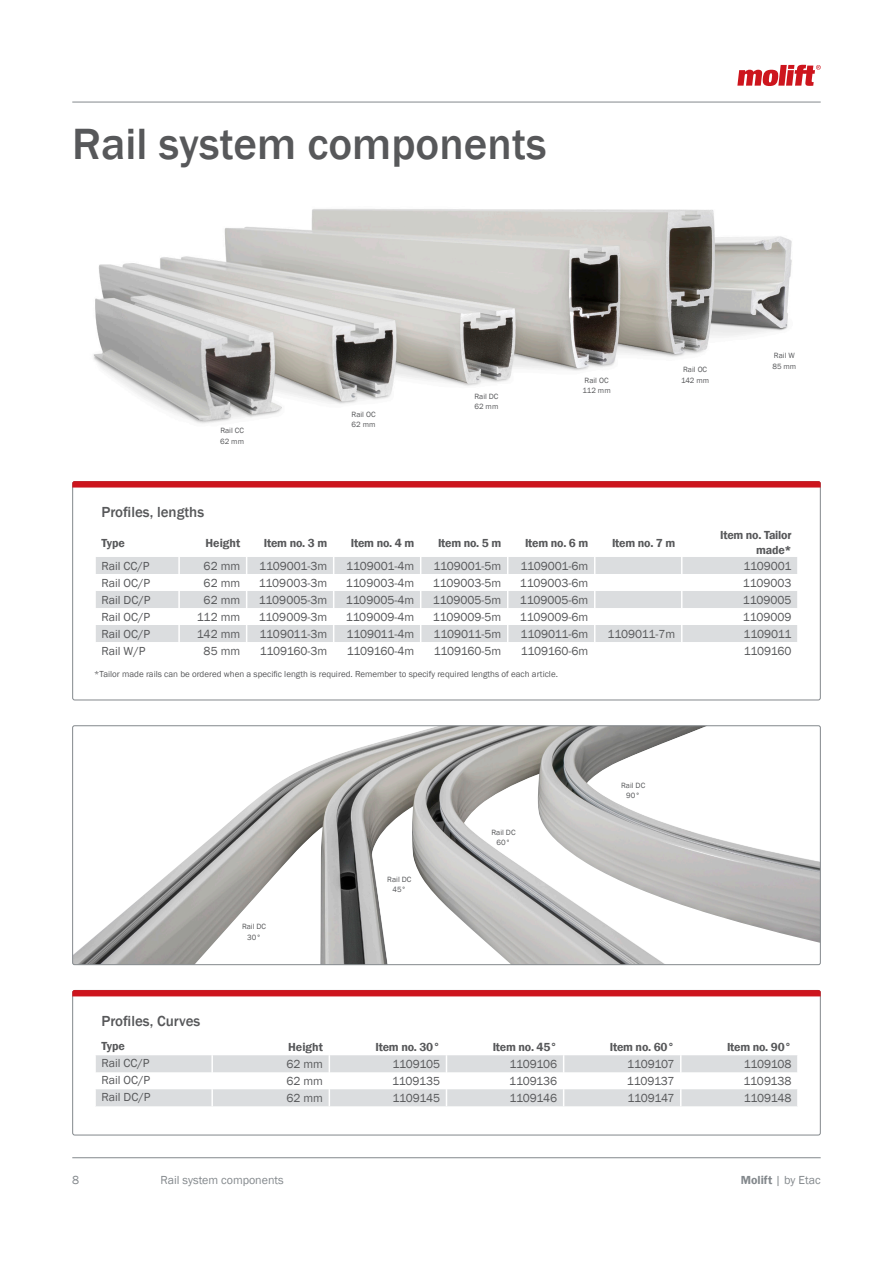
<style>
.page{position:relative;width:893px;height:1263px;background:#fff}
.page>*{position:absolute;margin:0;border:0;box-sizing:border-box;transform-origin:0 0}
._3__Header_-_Intro{font:500 45px "Franklin Gothic";color:#57585a}
._5__Header_-_Feature{font:500 15px "Franklin Gothic";color:#57585a}
._6__Body_-_Facts{font:12px "Franklin Gothic";color:#57585a}
._6__Header_-_Facts{font:600 12px/15px "Franklin Gothic";letter-spacing:-.02em;color:#57585a;text-align:right}
._6__Body_-_Facts-2{font:12px "Franklin Gothic";letter-spacing:-.02em;color:#57585a}
.t1{font:12px "Franklin Gothic";color:#83888c}
._6__Body_-_Facts-3{font:12px "Franklin Gothic";letter-spacing:-.025em;color:#57585a}
._6__Body_-_Facts-4{font:12px "Franklin Gothic";letter-spacing:-.03em;color:#57585a}
._6__Body_-_Facts-5{font:9px "Franklin Gothic";color:#57585a}
._6__Body_-_Facts-6{font:7.8px/10.5px "Franklin Gothic";color:#57585a}
.s1{font-weight:600}
</style>
<div class="page">
<svg style="left:96px;top:557px;width:701px;height:85px;fill:#dbdddf"></svg>
<svg style="left:178px;top:557px;width:2px;height:85px"></svg>
<svg style="left:246px;top:557px;width:1px;height:85px"></svg>
<svg style="left:333px;top:557px;width:1px;height:85px"></svg>
<svg style="left:420px;top:557px;width:1px;height:85px"></svg>
<svg style="left:507px;top:557px;width:1px;height:85px"></svg>
<svg style="left:594px;top:557px;width:1px;height:85px"></svg>
<svg style="left:681px;top:557px;width:1px;height:85px"></svg>
<svg style="left:72px;top:481px;width:749px;height:6px;background:#ca1820"></svg>
<svg style="left:96px;top:1055px;width:701px;height:51px"></svg>
<div style="left:72px;top:990px;width:749px;height:6px;background:#cd151d"></div>
<hr style="left:72px;top:102px;width:749px;height:1px;background:#83888c">
<hr style="left:72px;top:1157px;width:749px;height:1px;background:#83888c">
<svg style="left:737px;top:65px;width:84px;height:21px"></svg>
<img style="left:93px;top:209px;width:699px;height:215px">
<img style="left:74px;top:727px;width:745px;height:236px">
<div style="left:72px;top:725px;width:749px;height:240px;border:1px solid #83888c;border-radius:2px"></div>
<p class="_3__Header_-_Intro" style="left:72px;top:116px;width:476px">Rail system components</p>
<p class="_6__Body_-_Facts-6" style="left:220px;top:425px;width:25px">Rail CC</p>
<p class="_6__Body_-_Facts-6" style="left:220px;top:436px;width:25px">62 mm</p>
<p class="_6__Body_-_Facts-6" style="left:352px;top:409px;width:25px">Rail OC</p>
<p class="_6__Body_-_Facts-6" style="left:352px;top:420px;width:25px">62 mm</p>
<p class="_6__Body_-_Facts-6" style="left:474px;top:391px;width:26px">Rail DC<br>62 mm</p>
<p class="_6__Body_-_Facts-6" style="left:585px;top:375px;width:25px">Rail OC</p>
<p class="_6__Body_-_Facts-6" style="left:582px;top:386px;width:30px">112 mm</p>
<p class="_6__Body_-_Facts-6" style="left:683px;top:364px;width:25px">Rail OC</p>
<p class="_6__Body_-_Facts-6" style="left:681px;top:375px;width:30px">142 mm</p>
<p class="_6__Body_-_Facts-6" style="left:772px;top:350px;width:25px">Rail W<br>85 mm</p>
<p class="_5__Header_-_Feature" style="left:101px;top:502px;width:104px">Profiles, lengths</p>
<p class="_6__Header_-_Facts" style="left:101px;top:535px;width:25px">Type</p>
<p class="_6__Header_-_Facts" style="left:205px;top:535px;width:36px">Height</p>
<p class="_6__Header_-_Facts" style="left:264px;top:535px;width:65px">Item no. 3 m</p>
<p class="_6__Header_-_Facts" style="left:351px;top:535px;width:65px">Item no. 4 m</p>
<p class="_6__Header_-_Facts" style="left:438px;top:535px;width:65px">Item no. 5 m</p>
<p class="_6__Header_-_Facts" style="left:525px;top:535px;width:65px">Item no. 6 m</p>
<p class="_6__Header_-_Facts" style="left:612px;top:535px;width:65px">Item no. 7 m</p>
<p class="_6__Header_-_Facts" style="left:720px;top:528px;width:73px">Item no. Tailor made*</p>
<p class="_6__Body_-_Facts" style="left:101px;top:558px;width:50px">Rail CC/P</p>
<p class="_6__Body_-_Facts" style="left:204px;top:558px;width:38px">62 mm</p>
<p class="_6__Body_-_Facts" style="left:259px;top:558px;width:69px">1109001-3m</p>
<p class="_6__Body_-_Facts" style="left:346px;top:558px;width:69px">1109001-4m</p>
<p class="_6__Body_-_Facts" style="left:433px;top:558px;width:69px">1109001-5m</p>
<p class="_6__Body_-_Facts" style="left:520px;top:558px;width:69px">1109001-6m</p>
<p class="_6__Body_-_Facts" style="left:743px;top:558px;width:50px">1109001</p>
<p class="_6__Body_-_Facts" style="left:101px;top:575px;width:50px">Rail OC/P</p>
<p class="_6__Body_-_Facts" style="left:204px;top:575px;width:38px">62 mm</p>
<p class="_6__Body_-_Facts" style="left:259px;top:575px;width:70px">1109003-3m</p>
<p class="_6__Body_-_Facts" style="left:346px;top:575px;width:70px">1109003-4m</p>
<p class="_6__Body_-_Facts" style="left:433px;top:575px;width:70px">1109003-5m</p>
<p class="_6__Body_-_Facts" style="left:520px;top:575px;width:70px">1109003-6m</p>
<p class="_6__Body_-_Facts" style="left:743px;top:575px;width:50px">1109003</p>
<p class="_6__Body_-_Facts" style="left:101px;top:592px;width:51px">Rail DC/P</p>
<p class="_6__Body_-_Facts" style="left:204px;top:592px;width:38px">62 mm</p>
<p class="_6__Body_-_Facts" style="left:259px;top:592px;width:70px">1109005-3m</p>
<p class="_6__Body_-_Facts" style="left:346px;top:592px;width:70px">1109005-4m</p>
<p class="_6__Body_-_Facts" style="left:433px;top:592px;width:70px">1109005-5m</p>
<p class="_6__Body_-_Facts" style="left:520px;top:592px;width:70px">1109005-6m</p>
<p class="_6__Body_-_Facts" style="left:743px;top:592px;width:50px">1109005</p>
<p class="_6__Body_-_Facts" style="left:101px;top:609px;width:50px">Rail OC/P</p>
<p class="_6__Body_-_Facts" style="left:197px;top:609px;width:45px">112 mm</p>
<p class="_6__Body_-_Facts" style="left:259px;top:609px;width:70px">1109009-3m</p>
<p class="_6__Body_-_Facts" style="left:346px;top:609px;width:70px">1109009-4m</p>
<p class="_6__Body_-_Facts" style="left:433px;top:609px;width:70px">1109009-5m</p>
<p class="_6__Body_-_Facts" style="left:520px;top:609px;width:70px">1109009-6m</p>
<p class="_6__Body_-_Facts" style="left:743px;top:609px;width:50px">1109009</p>
<p class="_6__Body_-_Facts" style="left:101px;top:626px;width:50px">Rail OC/P</p>
<p class="_6__Body_-_Facts" style="left:197px;top:626px;width:45px">142 mm</p>
<p class="_6__Body_-_Facts-2" style="left:259px;top:626px;width:69px">1109011-3m</p>
<p class="_6__Body_-_Facts-2" style="left:346px;top:626px;width:69px">1109011-4m</p>
<p class="_6__Body_-_Facts-2" style="left:434px;top:626px;width:69px">1109011-5m</p>
<p class="_6__Body_-_Facts-2" style="left:521px;top:626px;width:69px">1109011-6m</p>
<p class="_6__Body_-_Facts-2" style="left:608px;top:626px;width:69px">1109011-7m</p>
<p class="_6__Body_-_Facts-2" style="left:744px;top:626px;width:49px">1109011</p>
<p class="_6__Body_-_Facts" style="left:101px;top:643px;width:46px">Rail W/P</p>
<p class="_6__Body_-_Facts" style="left:204px;top:643px;width:38px">85 mm</p>
<p class="_6__Body_-_Facts-2" style="left:260px;top:643px;width:69px">1109160-3m</p>
<p class="_6__Body_-_Facts-2" style="left:347px;top:643px;width:69px">1109160-4m</p>
<p class="_6__Body_-_Facts-2" style="left:434px;top:643px;width:69px">1109160-5m</p>
<p class="_6__Body_-_Facts-2" style="left:521px;top:643px;width:69px">1109160-6m</p>
<p class="_6__Body_-_Facts-3" style="left:744px;top:643px;width:49px">1109160</p>
<p class="_6__Body_-_Facts-5" style="left:94px;top:668px;width:465px">*Tailor made rails can be ordered when a specific length is required. Remember to specify required lengths of each article.</p>
<p class="_6__Body_-_Facts-6" style="left:242px;top:921px;width:26px">Rail DC</p>
<p class="_6__Body_-_Facts-6" style="left:247px;top:932px;width:15px">30°</p>
<p class="_6__Body_-_Facts-6" style="left:387px;top:874px;width:26px">Rail DC</p>
<p class="_6__Body_-_Facts-6" style="left:392px;top:885px;width:15px">45°</p>
<p class="_6__Body_-_Facts-6" style="left:491px;top:827px;width:26px">Rail DC</p>
<p class="_6__Body_-_Facts-6" style="left:497px;top:837px;width:15px">60°</p>
<p class="_6__Body_-_Facts-6" style="left:621px;top:780px;width:26px">Rail DC</p>
<p class="_6__Body_-_Facts-6" style="left:626px;top:790px;width:15px">90°</p>
<p class="_5__Header_-_Feature" style="left:101px;top:1011px;width:100px">Profiles, Curves</p>
<p class="_6__Header_-_Facts" style="left:101px;top:1038px;width:25px">Type</p>
<p class="_6__Header_-_Facts" style="left:288px;top:1039px;width:36px">Height</p>
<p class="_6__Header_-_Facts" style="left:376px;top:1039px;width:66px">Item no. 30°</p>
<p class="_6__Header_-_Facts" style="left:493px;top:1039px;width:66px">Item no. 45°</p>
<p class="_6__Header_-_Facts" style="left:610px;top:1039px;width:66px">Item no. 60°</p>
<p class="_6__Header_-_Facts" style="left:727px;top:1039px;width:66px">Item no. 90°</p>
<p class="_6__Body_-_Facts" style="left:101px;top:1055px;width:50px">Rail CC/P</p>
<p class="_6__Body_-_Facts" style="left:286px;top:1056px;width:38px">62 mm</p>
<p class="_6__Body_-_Facts-3" style="left:392px;top:1056px;width:49px">1109105</p>
<p class="_6__Body_-_Facts-3" style="left:509px;top:1056px;width:49px">1109106</p>
<p class="_6__Body_-_Facts-4" style="left:627px;top:1056px;width:49px">1109107</p>
<p class="_6__Body_-_Facts-3" style="left:744px;top:1056px;width:49px">1109108</p>
<p class="_6__Body_-_Facts" style="left:101px;top:1072px;width:50px">Rail OC/P</p>
<p class="_6__Body_-_Facts" style="left:286px;top:1073px;width:38px">62 mm</p>
<p class="_6__Body_-_Facts" style="left:392px;top:1073px;width:50px">1109135</p>
<p class="_6__Body_-_Facts" style="left:509px;top:1073px;width:50px">1109136</p>
<p class="_6__Body_-_Facts-3" style="left:627px;top:1073px;width:49px">1109137</p>
<p class="_6__Body_-_Facts" style="left:743px;top:1073px;width:50px">1109138</p>
<p class="_6__Body_-_Facts" style="left:101px;top:1089px;width:51px">Rail DC/P</p>
<p class="_6__Body_-_Facts" style="left:286px;top:1090px;width:38px">62 mm</p>
<p class="_6__Body_-_Facts-3" style="left:392px;top:1090px;width:49px">1109145</p>
<p class="_6__Body_-_Facts-3" style="left:509px;top:1090px;width:49px">1109146</p>
<p class="_6__Body_-_Facts-4" style="left:627px;top:1090px;width:48px">1109147</p>
<p class="_6__Body_-_Facts-3" style="left:744px;top:1090px;width:49px">1109148</p>
<p class="t1" style="left:741px;top:1173px;width:81px"><span class="s1">Molift</span> | by Etac</p>
<p class="t1" style="left:72px;top:1173px;width:9px">8</p>
<p class="t1" style="left:160px;top:1173px;width:125px">Rail system components</p>
<p class="t1" style="left:680px;top:1173px;width:142px"><span class="s1">Etac</span> | Creating Possibilities</p>
</div>
